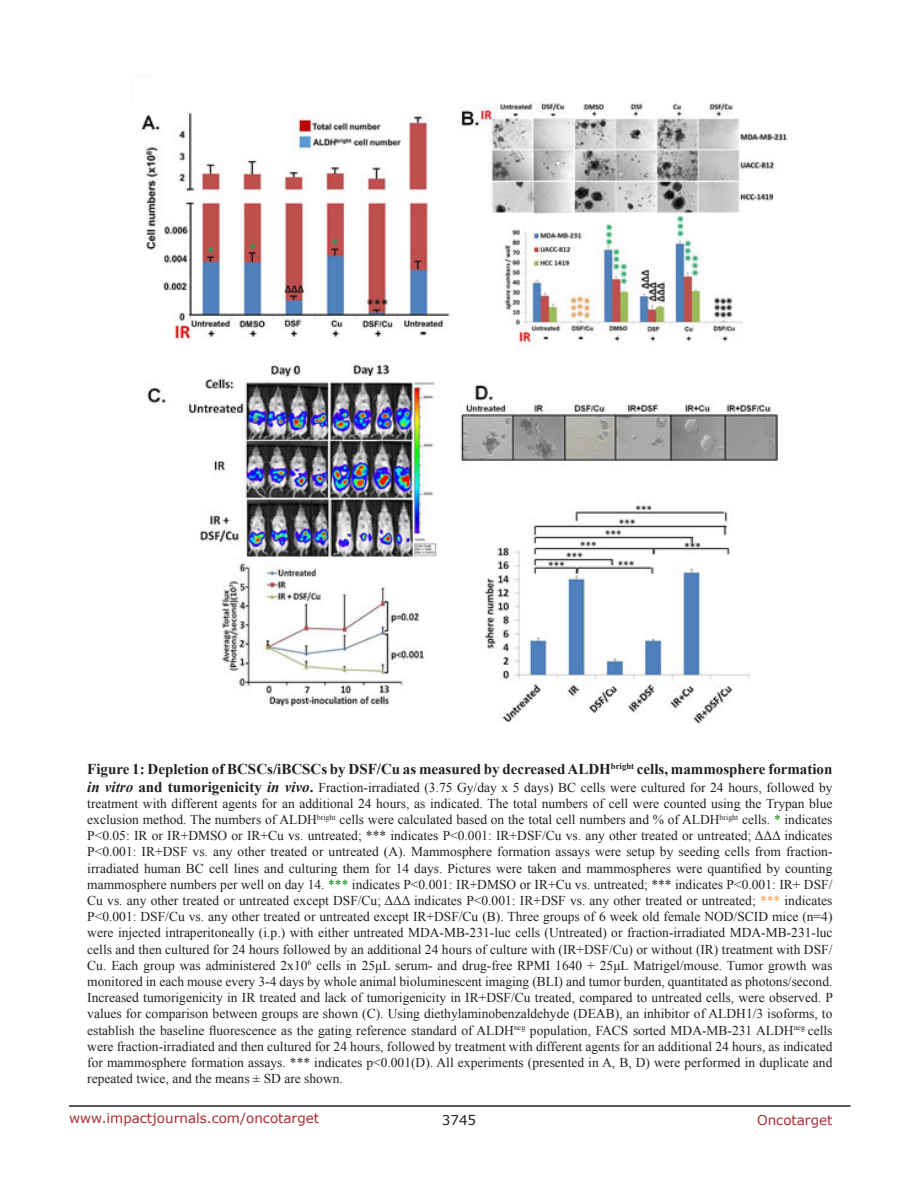
<style>
.page{position:relative;width:918px;height:1188px;background:#fff}
.page>*{position:absolute;margin:0;border:0;box-sizing:border-box;transform-origin:0 0}
.FigureText{font:700 15px "Times New Roman";color:#221f22}
.FigureText-2{font:13.5px/16.2px "Times New Roman";color:#221f22;text-align:justify}
.t1{font:13.5px "Verdana";color:#ac2b31}
.t2{font:13.5px "Verdana";color:#221f22}
.s1{font-weight:700;font-style:italic;font-size:15px}
.s2{font-weight:700;font-size:15px}
.s3{color:#008000}
.s4{color:#f79646}
</style>
<div class="page">
<hr style="left:69px;top:1105px;width:781px;height:2px;background:#231f20">
<img style="left:141px;top:102px;width:647px;height:622px">
<p class="FigureText" style="left:87px;top:758px;width:747px">Figure 1: Depletion of BCSCs/iBCSCs by DSF/Cu as measured by decreased ALDH<sup>bright</sup> cells, mammosphere formation</p>
<p class="FigureText-2" style="left:87px;top:779px;width:747px"><span class="s1">in vitro</span> <span class="s2">and tumorigenicity</span> <span class="s1">in vivo</span><span class="s2">.</span> Fraction-irradiated (3.75 Gy/day x 5 days) BC cells were cultured for 24 hours, followed by treatment with different agents for an additional 24 hours, as indicated. The total numbers of cell were counted using the Trypan blue exclusion method. The numbers of ALDH<sup>bright</sup> cells were calculated based on the total cell numbers and % of ALDH<sup>bright</sup> cells. <span class="s3">*</span> indicates P&lt;0.05: IR or IR+DMSO or IR+Cu vs. untreated; *** indicates P&lt;0.001: IR+DSF/Cu vs. any other treated or untreated; ΔΔΔ indicates P&lt;0.001: IR+DSF vs. any other treated or untreated (A). Mammosphere formation assays were setup by seeding cells from fraction&shy;irradiated human BC cell lines and culturing them for 14 days. Pictures were taken and mammospheres were quantified by counting mammosphere numbers per well on day 14. <span class="s3">***</span> indicates P&lt;0.001: IR+DMSO or IR+Cu vs. untreated; *** indicates P&lt;0.001: IR+ DSF/ Cu vs. any other treated or untreated except DSF/Cu; ΔΔΔ indicates P&lt;0.001: IR+DSF vs. any other treated or untreated; <span class="s4">***</span> indicates P&lt;0.001: DSF/Cu vs. any other treated or untreated except IR+DSF/Cu (B). Three groups of 6 week old female NOD/SCID mice (n=4) were injected intraperitoneally (i.p.) with either untreated MDA-MB-231-luc cells (Untreated) or fraction-irradiated MDA-MB-231-luc cells and then cultured for 24 hours followed by an additional 24 hours of culture with (IR+DSF/Cu) or without (IR) treatment with DSF/ Cu. Each group was administered 2x10<sup>6</sup> cells in 25μL serum- and drug-free RPMI 1640 + 25μL Matrigel/mouse. Tumor growth was monitored in each mouse every 3-4 days by whole animal bioluminescent imaging (BLI) and tumor burden, quantitated as photons/second.<br>Increased tumorigenicity in IR treated and lack of tumorigenicity in IR+DSF/Cu treated, compared to untreated cells, were observed. P values for comparison between groups are shown (C). Using diethylaminobenzaldehyde (DEAB), an inhibitor of ALDH1/3 isoforms, to establish the baseline fluorescence as the gating reference standard of ALDH<sup>neg</sup> population, FACS sorted MDA-MB-231 ALDH<sup>neg</sup> cells were fraction-irradiated and then cultured for 24 hours, followed by treatment with different agents for an additional 24 hours, as indicated for mammosphere formation assays. *** indicates p&lt;0.001(D). All experiments (presented in A, B, D) were performed in duplicate and repeated twice, and the means ± SD are shown.</p>
<p class="t1" style="left:69px;top:1109px;width:252px">www.impactjournals.com/oncotarget</p>
<p class="t2" style="left:442px;top:1111px;width:36px">3745</p>
<p class="t1" style="left:757px;top:1111px;width:77px">Oncotarget</p>
</div>
